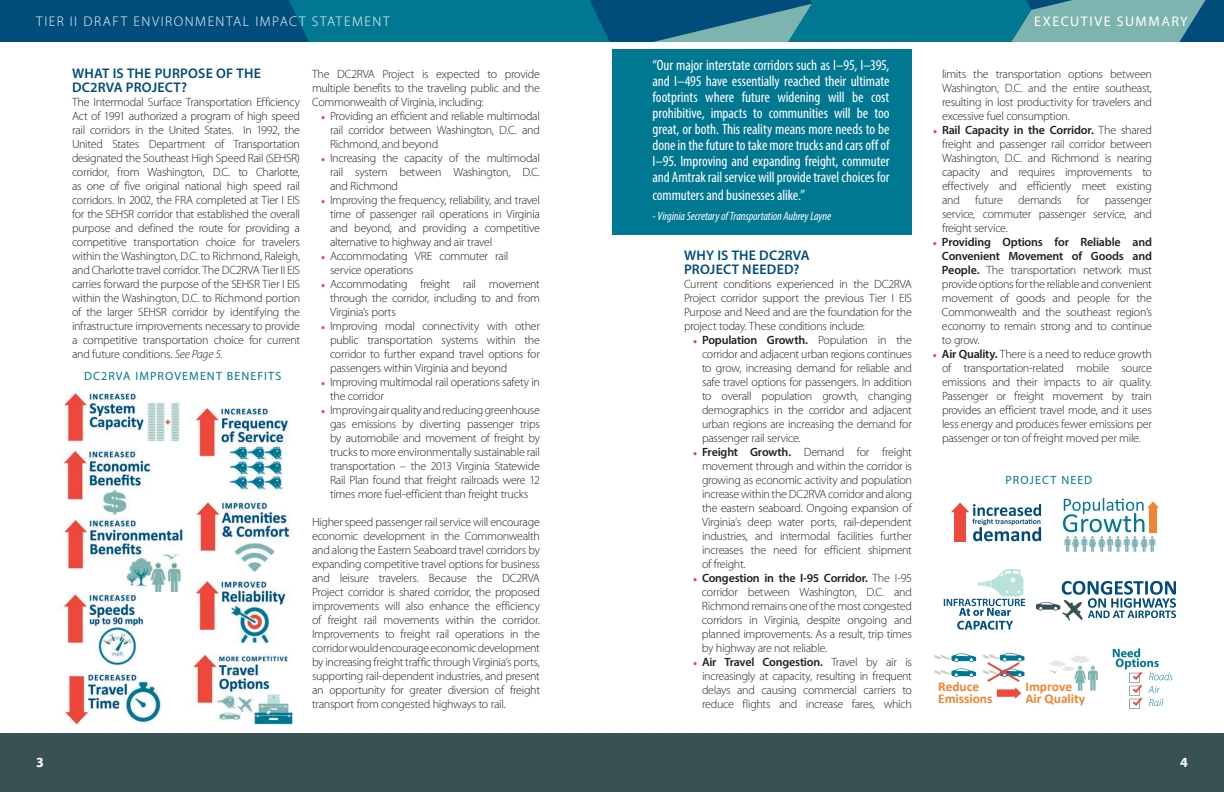
<style>
.page{position:relative;width:1224px;height:792px;background:#fff}
.page>*{position:absolute;margin:0;border:0;box-sizing:border-box;transform-origin:0 0}
.Pull_Quote{font:condensed 15px/16px "Myriad Pro";letter-spacing:-.005em;color:#fff;text-align:justify}
.SUBHEAD{font:600 14px/14px "Myriad Pro";letter-spacing:.015em;color:#004d7b}
.t1{font:300 14px "Myriad Pro";letter-spacing:.11em;color:#fff}
.t2{font:14px "Myriad Pro";letter-spacing:.11em;color:#fff}
.t3{font:700 14px "Myriad Pro";color:#fff}
.t4{font:700 13.4px/11.9px "Calibri";color:#f5822e}
.Body_Copy{font:300 12px/14px "Myriad Pro";letter-spacing:-.025em;color:#231f20;text-align:justify}
.Body_Copy_-_No_Space{font:300 12px/14px "Myriad Pro";letter-spacing:-.025em;color:#231f20;text-align:justify}
.Pull_Quote-2{font:italic condensed 12px "Myriad Pro";letter-spacing:-.01em;color:#fff}
.Tables-Figures{font:12px "Myriad Pro";letter-spacing:.095em;color:#007891}
.s1{font-style:italic}
.s2{font-weight:600;font-size:13px;color:#ef483c}
.s3{font-weight:600}
</style>
<div class="page">
<img style="left:195px;top:499px;width:95px;height:145px">
<img style="left:64px;top:392px;width:117px;height:50px">
<img style="left:64px;top:449px;width:88px;height:66px">
<img style="left:195px;top:408px;width:95px;height:85px">
<img style="left:63px;top:592px;width:81px;height:74px">
<img style="left:192px;top:654px;width:102px;height:80px">
<img style="left:62px;top:673px;width:102px;height:61px">
<div style="left:612px;top:49px;width:300px;height:186px;background:#007891"></div>
<img style="left:63px;top:517px;width:120px;height:75px">
<svg style="left:1036px;top:581px;width:140px;height:40px"></svg>
<svg style="left:934px;top:653px;width:42px;height:9px"></svg>
<svg style="left:934px;top:669px;width:42px;height:8px"></svg>
<svg style="left:982px;top:653px;width:43px;height:46px"></svg>
<div style="left:1074px;top:655px;width:8px;height:7px;background:#f4f5f4;border-radius:50%"></div>
<svg style="left:1049px;top:656px;width:49px;height:35px"></svg>
<svg style="left:951px;top:503px;width:90px;height:38px"></svg>
<img style="left:943px;top:569px;width:83px;height:61px">
<img style="left:1112px;top:648px;width:61px;height:60px">
<svg style="left:1063px;top:498px;width:96px;height:54px"></svg>
<div style="left:0;top:734px;width:1224px;height:58px;background:#385154"></div>
<div style="left:0;top:0;width:1224px;height:42px;background:#004d7b"></div>
<div style="left:289px;top:0;width:321px;height:42px;background:#007891"></div>
<svg style="left:653px;top:0;width:553px;height:42px"></svg>
<p class="t1" style="left:36px;top:13px;width:355px">TIER II DRAFT ENVIRONMENTAL IMPACT STATEMENT</p>
<p class="t2" style="left:1034px;top:13px;width:155px">EXECUTIVE SUMMARY</p>
<p class="SUBHEAD" style="left:72px;top:66px;width:190px">WHAT IS THE PURPOSE OF THE<br>DC2RVA PROJECT?</p>
<p class="Body_Copy" style="left:72px;top:95px;width:230px">The Intermodal Surface Transportation Efficiency Act of 1991 authorized a program of high speed rail corridors in the United States. In 1992, the United States Department of Transportation designated the Southeast High Speed Rail (SEHSR) corridor, from Washington, D.C. to Charlotte, as one of five original national high speed rail corridors. In 2002, the FRA completed at Tier I EIS for the SEHSR corridor that established the overall purpose and defined the route for providing a competitive transportation choice for travelers within the Washington, D.C. to Richmond, Raleigh, and Charlotte travel corridor. The DC2RVA Tier II EIS carries forward the purpose of the SEHSR Tier I EIS within the Washington, D.C. to Richmond portion of the larger SEHSR corridor by identifying the infrastructure improvements necessary to provide a competitive transportation choice for current and future conditions. <span class="s1">See Page 5</span>.</p>
<p class="Tables-Figures" style="left:84px;top:369px;width:199px">DC2RVA IMPROVEMENT BENEFITS</p>
<p class="Body_Copy_-_No_Space" style="left:312px;top:67px;width:230px">The DC2RVA Project is expected to provide multiple benefits to the traveling public and the Commonwealth of Virginia, including:</p>
<p class="Body_Copy" style="left:330px;top:109px;width:212px;text-indent:-9px"><span class="s2">•</span> Providing an efficient and reliable multimodal rail corridor between Washington, D.C. and Richmond, and beyond</p>
<p class="Body_Copy" style="left:330px;top:151px;width:212px;text-indent:-9px"><span class="s2">•</span> Increasing the capacity of the multimodal rail system between Washington, D.C. and Richmond</p>
<p class="Body_Copy" style="left:330px;top:193px;width:212px;text-indent:-9px"><span class="s2">•</span> Improving the frequency, reliability, and travel time of passenger rail operations in Virginia and beyond, and providing a competitive alternative to highway and air travel</p>
<p class="Body_Copy" style="left:330px;top:249px;width:180px;text-indent:-9px"><span class="s2">•</span> Accommodating VRE commuter rail service operations</p>
<p class="Body_Copy" style="left:330px;top:277px;width:211px;text-indent:-9px"><span class="s2">•</span> Accommodating freight rail movement through the corridor, including to and from Virginia’s ports</p>
<p class="Body_Copy" style="left:330px;top:319px;width:212px;text-indent:-9px"><span class="s2">•</span> Improving modal connectivity with other public transportation systems within the corridor to further expand travel options for passengers within Virginia and beyond</p>
<p class="Body_Copy" style="left:330px;top:375px;width:212px;text-indent:-9px"><span class="s2">•</span> Improving multimodal rail operations safety in the corridor</p>
<p class="Body_Copy" style="left:330px;top:403px;width:212px;text-indent:-9px"><span class="s2">•</span> Improving air quality and reducing greenhouse gas emissions by diverting passenger trips by automobile and movement of freight by trucks to more environmentally sustainable rail transportation – the 2013 Virginia Statewide Rail Plan found that freight railroads were 12 times more fuel-efficient than freight trucks</p>
<p class="Body_Copy" style="left:312px;top:515px;width:230px">Higher speed passenger rail service will encourage economic development in the Commonwealth and along the Eastern Seaboard travel corridors by expanding competitive travel options for business and leisure travelers. Because the DC2RVA Project corridor is shared corridor, the proposed improvements will also enhance the efficiency of freight rail movements within the corridor.<br>Improvements to freight rail operations in the corridor would encourage economic development by increasing freight traffic through Virginia’s ports, supporting rail-dependent industries, and present an opportunity for greater diversion of freight transport from congested highways to rail.</p>
<p class="Pull_Quote" style="left:652px;top:57px;width:239px">“Our major interstate corridors such as I–95, I–395, and I–495 have essentially reached their ultimate footprints where future widening will be cost prohibitive, impacts to communities will be too great, or both. This reality means more needs to be done in the future to take more trucks and cars off of I–95. Improving and expanding freight, commuter and Amtrak rail service will provide travel choices for</p>
<p class="Pull_Quote" style="left:652px;top:187px;width:154px">commuters and businesses alike.”</p>
<p class="Pull_Quote-2" style="left:652px;top:208px;width:180px">- Virginia Secretary of Transportation Aubrey Layne</p>
<p class="SUBHEAD" style="left:684px;top:248px;width:127px">WHY IS THE DC2RVA<br>PROJECT NEEDED?</p>
<p class="Body_Copy_-_No_Space" style="left:684px;top:277px;width:230px">Current conditions experienced in the DC2RVA Project corridor support the previous Tier I EIS Purpose and Need and are the foundation for the project today. These conditions include:</p>
<p class="Body_Copy" style="left:702px;top:333px;width:212px;text-indent:-9px"><span class="s2">•</span> <span class="s3">Population Growth.</span> Population in the corridor and adjacent urban regions continues to grow, increasing demand for reliable and safe travel options for passengers. In addition to overall population growth, changing demographics in the corridor and adjacent urban regions are increasing the demand for passenger rail service.</p>
<p class="Body_Copy" style="left:702px;top:445px;width:212px;text-indent:-9px"><span class="s2">•</span> <span class="s3">Freight Growth.</span> Demand for freight movement through and within the corridor is growing as economic activity and population increase within the DC2RVA corridor and along the eastern seaboard. Ongoing expansion of Virginia’s deep water ports, rail-dependent industries, and intermodal facilities further increases the need for efficient shipment of freight.</p>
<p class="Body_Copy" style="left:702px;top:571px;width:212px;text-indent:-9px"><span class="s2">•</span> <span class="s3">Congestion in the I-95 Corridor.</span> The I-95 corridor between Washington, D.C. and Richmond remains one of the most congested corridors in Virginia, despite ongoing and planned improvements. As a result, trip times by highway are not reliable.</p>
<p class="Body_Copy" style="left:702px;top:655px;width:212px;text-indent:-9px"><span class="s2">•</span> <span class="s3">Air Travel Congestion.</span> Travel by air is increasingly at capacity, resulting in frequent delays and causing commercial carriers to reduce flights and increase fares, which</p>
<p class="Body_Copy" style="left:942px;top:67px;width:212px">limits the transportation options between Washington, D.C. and the entire southeast, resulting in lost productivity for travelers and excessive fuel consumption.</p>
<p class="Body_Copy" style="left:942px;top:123px;width:212px;text-indent:-9px"><span class="s2">•</span> <span class="s3">Rail Capacity in the Corridor.</span> The shared freight and passenger rail corridor between Washington, D.C. and Richmond is nearing capacity and requires improvements to effectively and efficiently meet existing and</p>
<p class="Body_Copy" style="left:975px;top:193px;width:29px">future</p>
<p class="Body_Copy" style="left:1018px;top:193px;width:45px">demands</p>
<p class="Body_Copy" style="left:1077px;top:193px;width:14px">for</p>
<p class="Body_Copy" style="left:942px;top:193px;width:212px;text-indent:163px">passenger service, commuter passenger service, and freight service.</p>
<p class="Body_Copy" style="left:942px;top:235px;width:212px;text-indent:-9px"><span class="s2">•</span> <span class="s3">Providing Options for Reliable and Convenient Movement of Goods and People.</span> The transportation network must provide options for the reliable and convenient movement of goods and people for the Commonwealth and the southeast region’s economy to remain strong and to continue to grow.</p>
<p class="Body_Copy" style="left:942px;top:347px;width:212px;text-indent:-9px"><span class="s2">•</span> <span class="s3">Air Quality.</span> There is a need to reduce growth of transportation-related mobile source emissions and their impacts to air quality.<br>Passenger or freight movement by train provides an efficient travel mode, and it uses less energy and produces fewer emissions per passenger or ton of freight moved per mile.</p>
<p class="Tables-Figures" style="left:1006px;top:473px;width:88px">PROJECT NEED</p>
<p class="t4" style="left:938px;top:681px;width:56px">Reduce<br>Emissions</p>
<p class="t4" style="left:1026px;top:681px;width:61px">Improve<br>Air Quality</p>
<p class="t3" style="left:36px;top:753px;width:9px">3</p>
<p class="t3" style="left:1180px;top:753px;width:9px">4</p>
</div>
